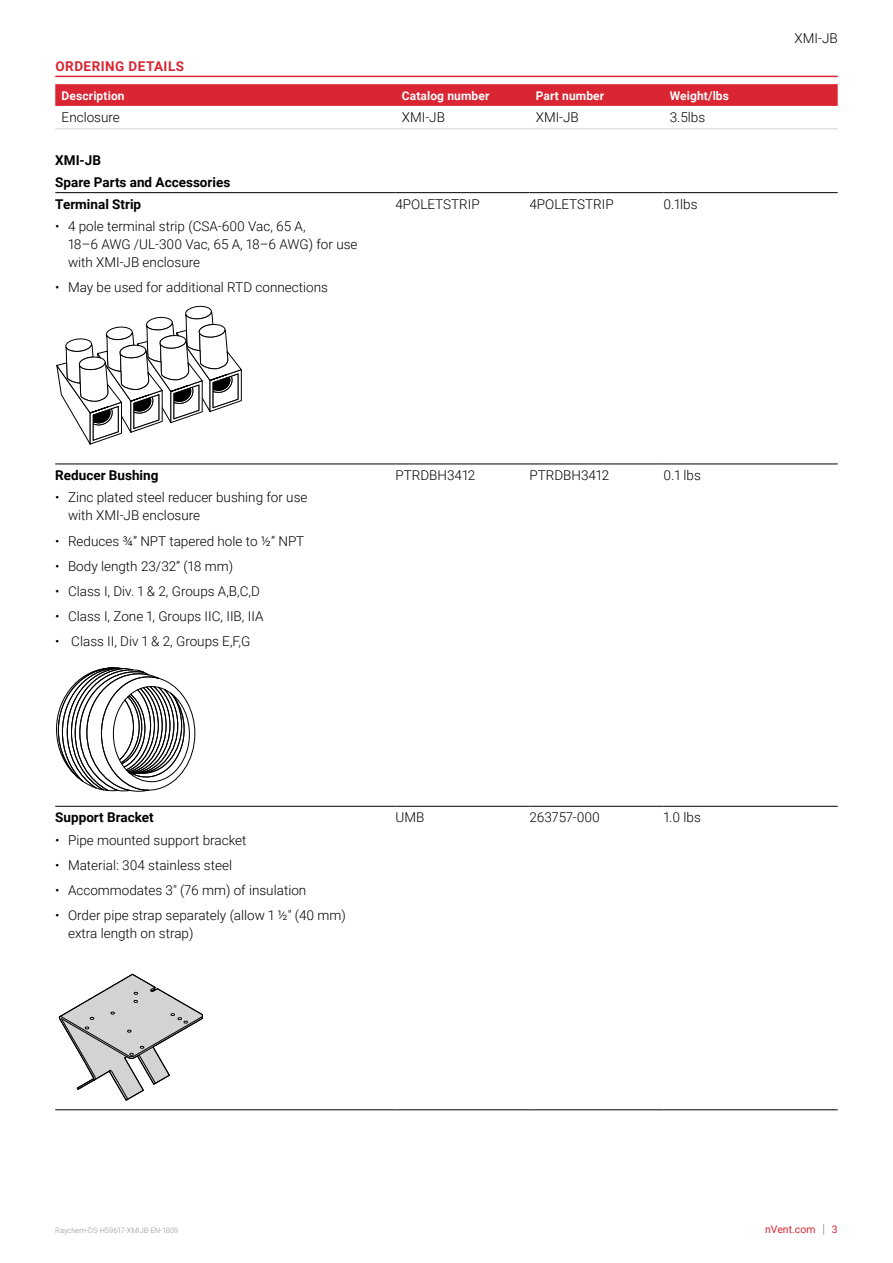
<style>
.page{position:relative;width:893px;height:1263px;background:#fff}
.page>*{position:absolute;margin:0;border:0;box-sizing:border-box;transform-origin:0 0}
.t1{font:300 13.5px/18px "Roboto";color:#000}
.t2{font:700 13.5px/22.2px "Roboto";color:#000}
.t3{font:700 13.5px "Roboto";letter-spacing:.035em;color:#d92632}
.t4{font:700 12px "Roboto";letter-spacing:.01em;color:#fff}
.t5{font:10.5px "Roboto";color:#d92632}
.t6{font:300 7.5px "Roboto";color:#90969e}
.s1{font-size:12.6px;color:#90969e}
</style>
<div class="page">
<svg style="left:55px;top:84px;width:783px;height:22px;background:#d92834"></svg>
<hr style="left:55px;top:128px;width:340px;height:2px;background:#e1e2e4">
<hr style="left:395px;top:128px;width:134px;height:2px;background:#e1e2e4">
<hr style="left:529px;top:128px;width:134px;height:2px;background:#e1e2e4">
<hr style="left:663px;top:128px;width:175px;height:2px;background:#e1e2e4">
<hr style="left:55px;top:192px;width:340px;height:1px;background:#000">
<hr style="left:395px;top:192px;width:134px;height:1px;background:#000">
<hr style="left:529px;top:192px;width:134px;height:1px;background:#000">
<hr style="left:663px;top:192px;width:175px;height:1px;background:#000">
<hr style="left:55px;top:464px;width:340px;height:1px;background:#000">
<hr style="left:395px;top:464px;width:134px;height:1px;background:#000">
<hr style="left:529px;top:464px;width:134px;height:1px;background:#000">
<hr style="left:663px;top:464px;width:175px;height:1px;background:#000">
<hr style="left:55px;top:806px;width:340px;height:1px;background:#000">
<hr style="left:395px;top:806px;width:134px;height:1px;background:#000">
<hr style="left:529px;top:806px;width:134px;height:1px;background:#000">
<hr style="left:663px;top:806px;width:175px;height:1px;background:#000">
<hr style="left:55px;top:1109px;width:340px;height:1px;background:#000">
<hr style="left:395px;top:1109px;width:134px;height:1px;background:#000">
<hr style="left:529px;top:1109px;width:134px;height:1px;background:#000">
<hr style="left:663px;top:1109px;width:175px;height:1px;background:#000">
<hr style="left:55px;top:76px;width:783px;height:1px;background:#d92632">
<svg style="left:56px;top:305px;width:186px;height:140px"></svg>
<svg style="left:56px;top:668px;width:139px;height:123px"></svg>
<svg style="left:58px;top:973px;width:146px;height:128px"></svg>
<p class="t3" style="left:56px;top:57px;width:130px">ORDERING DETAILS</p>
<p class="t4" style="left:62px;top:87px;width:64px">Description</p>
<p class="t4" style="left:402px;top:87px;width:89px">Catalog number</p>
<p class="t4" style="left:536px;top:87px;width:70px">Part number</p>
<p class="t4" style="left:670px;top:87px;width:61px">Weight/lbs</p>
<p class="t1" style="left:62px;top:108px;width:60px">Enclosure</p>
<p class="t1" style="left:402px;top:108px;width:45px">XMI-JB</p>
<p class="t1" style="left:536px;top:108px;width:45px">XMI-JB</p>
<p class="t1" style="left:670px;top:108px;width:37px">3.5lbs</p>
<p class="t2" style="left:55px;top:148px;width:177px">XMI-JB<br>Spare Parts and Accessories<br>Terminal Strip</p>
<p class="t1" style="left:68px;top:217px;width:291px;text-indent:-13px">• 4 pole terminal strip (CSA-600 Vac, 65 A,<br>18–6 AWG /UL-300 Vac, 65 A, 18–6 AWG) for use with XMI-JB enclosure</p>
<p class="t1" style="left:55px;top:278px;width:274px">• May be used for additional RTD connections</p>
<p class="t1" style="left:395px;top:194px;width:86px">4POLETSTRIP</p>
<p class="t1" style="left:529px;top:194px;width:86px">4POLETSTRIP</p>
<p class="t1" style="left:663px;top:194px;width:36px">0.1lbs</p>
<p class="t1" style="left:795px;top:29px;width:45px">XMI-JB</p>
<p class="t2" style="left:55px;top:464px;width:105px">Reducer Bushing</p>
<p class="t1" style="left:68px;top:488px;width:241px;text-indent:-13px">• Zinc plated steel reducer bushing for use with XMI-JB enclosure</p>
<p class="t1" style="left:55px;top:531px;width:251px">• Reduces ¾” NPT tapered hole to ½” NPT</p>
<p class="t1" style="left:55px;top:556px;width:179px">• Body length 23/32” (18 mm)</p>
<p class="t1" style="left:55px;top:582px;width:206px">• Class I, Div. 1 &amp; 2, Groups A,B,C,D</p>
<p class="t1" style="left:55px;top:607px;width:210px">• Class I, Zone 1, Groups IIC, IIB, IIA</p>
<p class="t1" style="left:55px;top:632px;width:197px">• Class II, Div 1 &amp; 2, Groups E,F,G</p>
<p class="t1" style="left:395px;top:466px;width:81px">PTRDBH3412</p>
<p class="t1" style="left:529px;top:466px;width:81px">PTRDBH3412</p>
<p class="t1" style="left:663px;top:466px;width:39px">0.1 lbs</p>
<p class="t2" style="left:55px;top:806px;width:100px">Support Bracket</p>
<p class="t1" style="left:55px;top:830px;width:193px">• Pipe mounted support bracket</p>
<p class="t1" style="left:55px;top:855px;width:178px">• Material: 304 stainless steel</p>
<p class="t1" style="left:55px;top:881px;width:253px">• Accommodates 3" (76 mm) of insulation</p>
<p class="t1" style="left:68px;top:906px;width:279px;text-indent:-13px">• Order pipe strap separately (allow 1 ½" (40 mm) extra length on strap)</p>
<p class="t1" style="left:395px;top:808px;width:30px">UMB</p>
<p class="t1" style="left:529px;top:808px;width:72px">263757-000</p>
<p class="t1" style="left:663px;top:808px;width:39px">1.0 lbs</p>
<p class="t6" style="left:55px;top:1225px;width:125px">Raychem-DS-H59617-XMIJB-EN-1809</p>
<p class="t5" style="left:765px;top:1222px;width:74px">nVent.com <span class="s1">|</span> 3</p>
</div>
